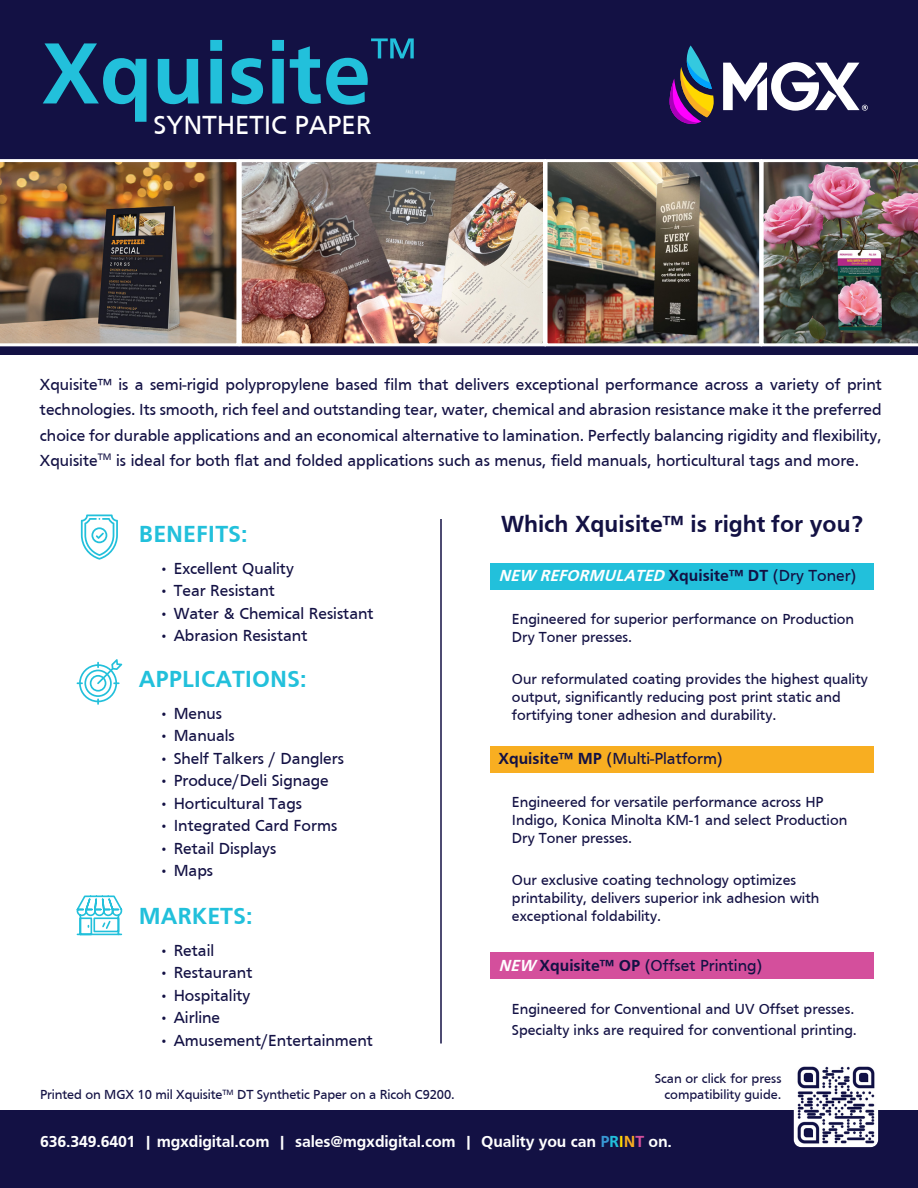
<style>
.page{position:relative;width:918px;height:1188px;background:#fff}
.page>*{position:absolute;margin:0;border:0;box-sizing:border-box;transform-origin:0 0}
.t1{font:700 90px "Frutiger";color:#22c0db}
.t2{font:27px "Frutiger";color:#fff}
.t3{font:700 24px "Frutiger";color:#22c0db}
.t4{font:700 24px "Frutiger";color:#131144}
.t5{font:16.5px/25.5px "Frutiger";color:#131144;text-align:justify}
.t6{font:700 16.5px "Frutiger";letter-spacing:-.01em;color:#fff}
.t7{font:italic 700 16.5px "Frutiger";color:#fff}
.t8{font:15px/18px "Frutiger";color:#131144}
.t9{font:13.5px/16.2px "Frutiger";letter-spacing:-.01em;color:#131144;text-align:right}
.s1{font-style:normal;color:#131144}
.s2{font-weight:400;font-style:normal;color:#131144}
.s3{font-weight:700}
.s4{font-weight:700;font-style:italic;color:#fff}
.s5{color:#3897d3}
.s6{color:#22c0db}
.s7{color:#ffdb00}
.s8{color:#f8ae21}
.s9{color:#d44f9c}
</style>
<div class="page">
<div style="left:490px;top:952px;width:383px;height:27px;background:#d44f9c"></div>
<div style="left:490px;top:746px;width:383px;height:27px;background:#f8ae21"></div>
<div style="left:490px;top:563px;width:383px;height:27px;background:#22c0db"></div>
<div style="left:0;top:0;width:918px;height:354px;background:#131144"></div>
<hr style="left:440px;top:519px;width:2px;height:525px;background:#131144">
<svg style="left:77px;top:659px;width:45px;height:46px"></svg>
<svg style="left:81px;top:514px;width:37px;height:46px"></svg>
<svg style="left:669px;top:45px;width:45px;height:79px"></svg>
<svg style="left:723px;top:62px;width:145px;height:49px"></svg>
<img style="left:0;top:159px;width:239px;height:187px">
<img style="left:243px;top:163px;width:515px;height:179px">
<div style="left:545px;top:159px;width:217px;height:187px;border:3px solid #fff"></div>
<img style="left:761px;top:159px;width:157px;height:187px">
<div style="left:239px;top:159px;width:307px;height:187px;border:3px solid #fff"></div>
<svg style="left:76px;top:895px;width:47px;height:41px"></svg>
<div style="left:0;top:1110px;width:918px;height:78px;background:#131144"></div>
<img style="left:794px;top:1066px;width:84px;height:81px">
<h1 class="t1" style="left:42px;top:21px;width:376px">Xquisite<sup>™</sup></h1>
<h2 class="t2" style="left:154px;top:110px;width:219px">SYNTHETIC PAPER</h2>
<p class="t5" style="left:40px;top:371px;width:843px">Xquisite™ is a semi-rigid polypropylene based film that delivers exceptional performance across a variety of print technologies. Its smooth, rich feel and outstanding tear, water, chemical and abrasion resistance make it the preferred choice for durable applications and an economical alternative to lamination. Perfectly balancing rigidity and flexibility, Xquisite<sup>TM</sup> is ideal for both flat and folded applications such as menus, field manuals, horticultural tags and more.</p>
<h3 class="t3" style="left:139px;top:520px;width:110px">BENEFITS:</h3>
<p class="t5" style="left:159px;top:555px;width:136px">• Excellent Quality</p>
<p class="t5" style="left:159px;top:578px;width:117px">• Tear Resistant</p>
<p class="t5" style="left:159px;top:600px;width:216px">• Water &amp; Chemical Resistant</p>
<p class="t5" style="left:159px;top:623px;width:150px">• Abrasion Resistant</p>
<h3 class="t3" style="left:139px;top:665px;width:169px">APPLICATIONS:</h3>
<p class="t5" style="left:159px;top:700px;width:65px">• Menus</p>
<p class="t5" style="left:159px;top:723px;width:77px">• Manuals</p>
<p class="t5" style="left:159px;top:745px;width:186px">• Shelf Talkers / Danglers</p>
<p class="t5" style="left:159px;top:768px;width:171px">• Produce/Deli Signage</p>
<p class="t5" style="left:159px;top:790px;width:144px">• Horticultural Tags</p>
<p class="t5" style="left:159px;top:813px;width:180px">• Integrated Card Forms</p>
<p class="t5" style="left:159px;top:835px;width:119px">• Retail Displays</p>
<p class="t5" style="left:159px;top:858px;width:55px">• Maps</p>
<h3 class="t3" style="left:139px;top:902px;width:115px">MARKETS:</h3>
<p class="t5" style="left:159px;top:937px;width:57px">• Retail</p>
<p class="t5" style="left:159px;top:960px;width:95px">• Restaurant</p>
<p class="t5" style="left:159px;top:982px;width:93px">• Hospitality</p>
<p class="t5" style="left:159px;top:1005px;width:63px">• Airline</p>
<p class="t5" style="left:159px;top:1027px;width:215px">• Amusement/Entertainment</p>
<p class="t9" style="left:40px;top:1087px;width:416px">Printed on MGX 10 mil Xquisite<sup>TM</sup> DT Synthetic Paper on a Ricoh C9200.</p>
<h3 class="t4" style="left:501px;top:510px;width:363px">Which Xquisite™ is right for you?</h3>
<p class="t7" style="left:498px;top:566px;width:360px">NEW REFORMULATED <span class="s1">Xquisite™ DT</span> <span class="s2">(Dry Toner)</span></p>
<p class="t8" style="left:512px;top:610px;width:344px">Engineered for superior performance on Production<br>Dry Toner presses.</p>
<p class="t8" style="left:512px;top:670px;width:357px">Our reformulated coating provides the highest quality output, significantly reducing post print static and fortifying toner adhesion and durability.</p>
<p class="t5" style="left:498px;top:746px;width:226px"><span class="s3">Xquisite™ MP</span> (Multi-Platform)</p>
<p class="t8" style="left:512px;top:793px;width:337px">Engineered for versatile performance across HP<br>Indigo, Konica Minolta KM-1 and select Production<br>Dry Toner presses.</p>
<p class="t8" style="left:512px;top:871px;width:309px">Our exclusive coating technology optimizes printability, delivers superior ink adhesion with exceptional foldability.</p>
<p class="t5" style="left:498px;top:952px;width:265px"><span class="s4">NEW</span><span class="s3">Xquisite™ OP</span> (Offset Printing)</p>
<p class="t8" style="left:512px;top:998px;width:346px;line-height:20.7px">Engineered for Conventional and UV Offset presses.<br>Specialty inks are required for conventional printing.</p>
<p class="t9" style="left:655px;top:1070px;width:128px">Scan or click for press compatibility guide.</p>
<p class="t6" style="left:40px;top:1132px;width:633px">636.349.6401 | mgxdigital.com | sales@mgxdigital.com | Quality you can <span class="s5">P</span><span class="s6">R</span><span class="s7">I</span><span class="s8">N</span><span class="s9">T</span> on.</p>
</div>
